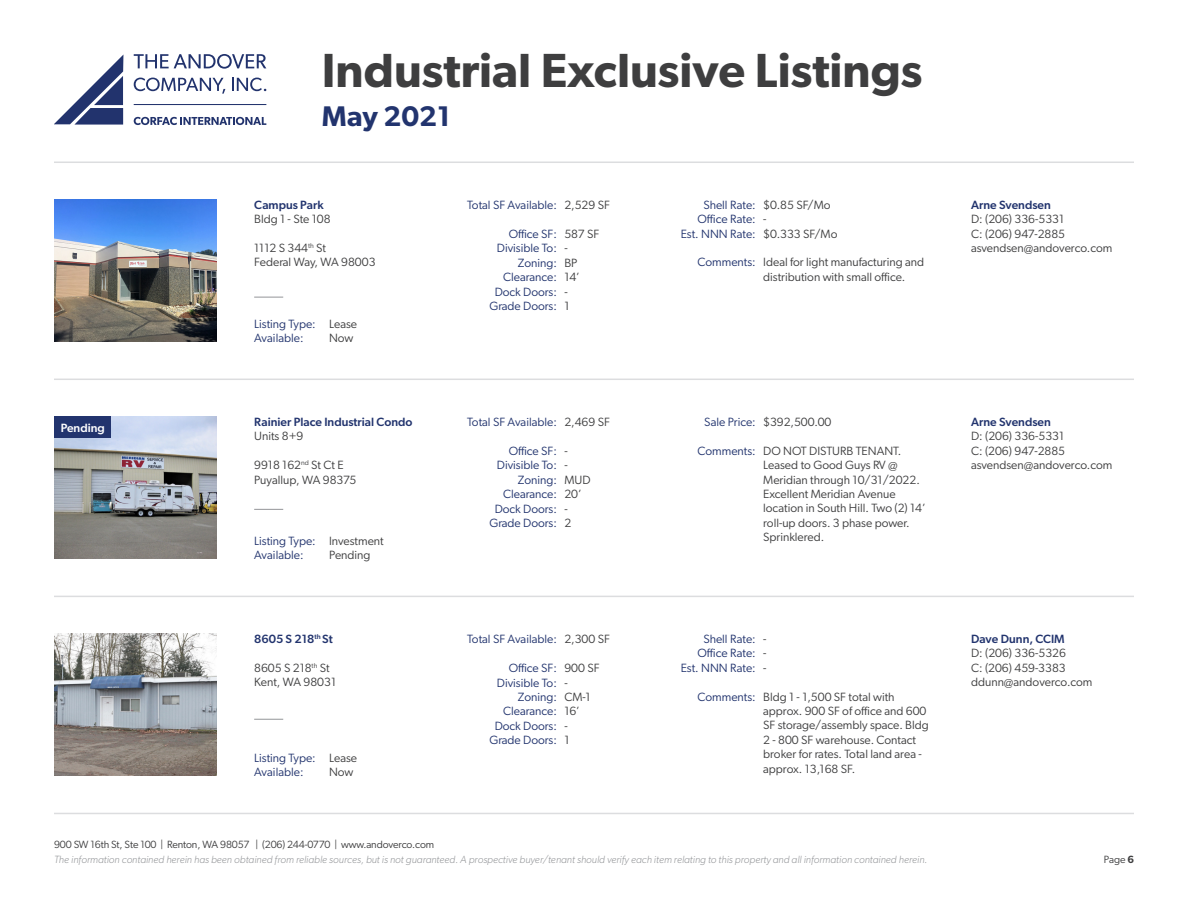
<style>
.page{position:relative;width:1188px;height:918px;background:#fff}
.page>*{position:absolute;margin:0;border:0;box-sizing:border-box;transform-origin:0 0}
.t1{font:600 48px "Gibson";color:#3e3e3f}
.t2{font:600 28.5px "Gibson";color:#22346e}
.t3{font:12px/14.4px "Gibson";color:#3e3e3f}
.t4{font:12px "Gibson";color:#22346e}
.t5{font:500 12px "Gibson";color:#22346e}
.t6{font:500 12px "Gibson";color:#fff}
.t7{font:italic 300 10.5px "Gibson";color:#939598}
.t8{font:10.5px "Gibson";letter-spacing:-.01em;color:#3e3e3f}
.s1{font-weight:600}
</style>
<div class="page">
<svg style="left:54px;top:55px;width:69px;height:70px"></svg>
<svg style="left:134px;top:54px;width:132px;height:15px"></svg>
<hr style="left:134px;top:104px;width:132px;height:1px;background:#22336d">
<svg style="left:134px;top:117px;width:132px;height:8px"></svg>
<svg style="left:134px;top:78px;width:91px;height:16px"></svg>
<svg style="left:232px;top:78px;width:34px;height:13px"></svg>
<hr style="left:54px;top:162px;width:1080px;height:1px;background:#dcdddf">
<hr style="left:54px;top:379px;width:1080px;height:1px;background:#dcdddf">
<hr style="left:54px;top:596px;width:1080px;height:1px;background:#dcdddf">
<img style="left:54px;top:633px;width:162px;height:143px">
<svg style="left:254px;top:719px;width:29px;height:1px"></svg>
<hr style="left:54px;top:813px;width:1080px;height:1px;background:#dcdddf">
<img style="left:54px;top:416px;width:162px;height:143px">
<svg style="left:254px;top:509px;width:29px;height:1px"></svg>
<div style="left:54px;top:416px;width:56px;height:22px;background:#22346e"></div>
<img style="left:54px;top:199px;width:162px;height:143px">
<svg style="left:254px;top:297px;width:29px;height:1px"></svg>
<h1 class="t1" style="left:322px;top:42px;width:602px">Industrial Exclusive Listings</h1>
<h2 class="t2" style="left:322px;top:100px;width:130px">May 2021</h2>
<p class="t5" style="left:254px;top:198px;width:71px">Campus Park</p>
<p class="t3" style="left:254px;top:212px;width:78px">Bldg 1 - Ste 108</p>
<p class="t3" style="left:254px;top:241px;width:73px">1112 S 344<sup>th</sup> St</p>
<p class="t3" style="left:254px;top:255px;width:123px">Federal Way, WA 98003</p>
<p class="t6" style="left:61px;top:421px;width:46px">Pending</p>
<p class="t4" style="left:254px;top:316px;width:63px">Listing Type:</p>
<p class="t4" style="left:254px;top:331px;width:51px">Available:</p>
<p class="t3" style="left:329px;top:316px;width:30px">Lease</p>
<p class="t3" style="left:329px;top:331px;width:26px">Now</p>
<p class="t5" style="left:254px;top:415px;width:160px">Rainier Place Industrial Condo</p>
<p class="t3" style="left:254px;top:429px;width:51px">Units 8+9</p>
<p class="t3" style="left:254px;top:458px;width:91px">9918 162<sup>nd</sup> St Ct E</p>
<p class="t3" style="left:254px;top:472px;width:104px">Puyallup, WA 98375</p>
<p class="t4" style="left:254px;top:533px;width:63px">Listing Type:</p>
<p class="t4" style="left:254px;top:548px;width:51px">Available:</p>
<p class="t3" style="left:329px;top:533px;width:56px">Investment</p>
<p class="t3" style="left:329px;top:548px;width:43px">Pending</p>
<p class="t5" style="left:254px;top:632px;width:80px">8605 S 218<sup>th</sup> St</p>
<p class="t3" style="left:254px;top:660px;width:77px">8605 S 218<sup>th</sup> St</p>
<p class="t3" style="left:254px;top:675px;width:83px">Kent, WA 98031</p>
<p class="t4" style="left:254px;top:750px;width:63px">Listing Type:</p>
<p class="t4" style="left:254px;top:765px;width:51px">Available:</p>
<p class="t3" style="left:329px;top:750px;width:30px">Lease</p>
<p class="t3" style="left:329px;top:765px;width:26px">Now</p>
<p class="t8" style="left:54px;top:838px;width:382px">900 SW 16th St, Ste 100 | Renton, WA 98057 | (206) 244-0770 | www.andoverco.com</p>
<p class="t4" style="left:467px;top:198px;width:91px">Total SF Available:</p>
<p class="t4" style="left:509px;top:227px;width:50px">Office SF:</p>
<p class="t4" style="left:497px;top:241px;width:62px">Divisible To:</p>
<p class="t4" style="left:518px;top:255px;width:41px">Zoning:</p>
<p class="t4" style="left:503px;top:270px;width:55px">Clearance:</p>
<p class="t4" style="left:495px;top:284px;width:64px">Dock Doors:</p>
<p class="t4" style="left:489px;top:299px;width:69px">Grade Doors:</p>
<p class="t3" style="left:564px;top:198px;width:47px">2,529 SF</p>
<p class="t3" style="left:564px;top:226px;width:36px">587 SF</p>
<p class="t3" style="left:564px;top:241px;width:5px">-</p>
<p class="t3" style="left:564px;top:255px;width:14px">BP</p>
<p class="t3" style="left:564px;top:270px;width:17px">14’</p>
<p class="t3" style="left:564px;top:284px;width:5px">-</p>
<p class="t3" style="left:564px;top:298px;width:7px">1</p>
<p class="t4" style="left:467px;top:415px;width:91px">Total SF Available:</p>
<p class="t4" style="left:509px;top:444px;width:50px">Office SF:</p>
<p class="t4" style="left:497px;top:458px;width:62px">Divisible To:</p>
<p class="t4" style="left:518px;top:472px;width:41px">Zoning:</p>
<p class="t4" style="left:503px;top:487px;width:55px">Clearance:</p>
<p class="t4" style="left:495px;top:501px;width:64px">Dock Doors:</p>
<p class="t4" style="left:489px;top:516px;width:69px">Grade Doors:</p>
<p class="t3" style="left:564px;top:415px;width:47px">2,469 SF</p>
<p class="t3" style="left:564px;top:444px;width:5px">-</p>
<p class="t3" style="left:564px;top:458px;width:5px">-</p>
<p class="t3" style="left:564px;top:472px;width:28px">MUD</p>
<p class="t3" style="left:564px;top:487px;width:19px">20’</p>
<p class="t3" style="left:564px;top:501px;width:5px">-</p>
<p class="t3" style="left:564px;top:516px;width:8px">2</p>
<p class="t4" style="left:467px;top:632px;width:91px">Total SF Available:</p>
<p class="t4" style="left:509px;top:661px;width:50px">Office SF:</p>
<p class="t4" style="left:497px;top:675px;width:62px">Divisible To:</p>
<p class="t4" style="left:518px;top:690px;width:41px">Zoning:</p>
<p class="t4" style="left:503px;top:704px;width:55px">Clearance:</p>
<p class="t4" style="left:495px;top:718px;width:64px">Dock Doors:</p>
<p class="t4" style="left:489px;top:733px;width:69px">Grade Doors:</p>
<p class="t3" style="left:564px;top:632px;width:47px">2,300 SF</p>
<p class="t3" style="left:564px;top:661px;width:37px">900 SF</p>
<p class="t3" style="left:564px;top:675px;width:5px">-</p>
<p class="t3" style="left:564px;top:689px;width:28px">CM-1</p>
<p class="t3" style="left:564px;top:704px;width:17px">16’</p>
<p class="t3" style="left:564px;top:718px;width:5px">-</p>
<p class="t3" style="left:564px;top:733px;width:7px">1</p>
<p class="t4" style="left:703px;top:197px;width:54px">Shell Rate:</p>
<p class="t4" style="left:698px;top:212px;width:60px">Office Rate:</p>
<p class="t4" style="left:681px;top:226px;width:77px">Est. NNN Rate:</p>
<p class="t4" style="left:698px;top:255px;width:60px">Comments:</p>
<p class="t3" style="left:763px;top:197px;width:69px">$0.85 SF/Mo</p>
<p class="t3" style="left:763px;top:212px;width:5px">-</p>
<p class="t3" style="left:763px;top:226px;width:76px">$0.333 SF/Mo</p>
<p class="t3" style="left:763px;top:255px;width:162px">Ideal for light manufacturing and distribution with small office.</p>
<p class="t4" style="left:704px;top:415px;width:53px">Sale Price:</p>
<p class="t4" style="left:698px;top:443px;width:60px">Comments:</p>
<p class="t3" style="left:763px;top:414px;width:70px">$392,500.00</p>
<p class="t3" style="left:763px;top:443px;width:164px">DO NOT DISTURB TENANT.<br>Leased to Good Guys RV @<br>Meridian through 10/31/2022.<br>Excellent Meridian Avenue location in South Hill. Two (2) 14’ roll-up doors. 3 phase power.<br>Sprinklered.</p>
<p class="t4" style="left:703px;top:632px;width:54px">Shell Rate:</p>
<p class="t4" style="left:698px;top:646px;width:60px">Office Rate:</p>
<p class="t4" style="left:681px;top:660px;width:77px">Est. NNN Rate:</p>
<p class="t4" style="left:698px;top:689px;width:60px">Comments:</p>
<p class="t3" style="left:763px;top:632px;width:5px">-</p>
<p class="t3" style="left:763px;top:646px;width:5px">-</p>
<p class="t3" style="left:763px;top:660px;width:5px">-</p>
<p class="t3" style="left:763px;top:689px;width:167px">Bldg 1 - 1,500 SF total with approx. 900 SF of office and 600<br>SF storage/assembly space. Bldg<br>2 - 800 SF warehouse. Contact broker for rates. Total land area - approx. 13,168 SF.</p>
<p class="t5" style="left:971px;top:198px;width:81px">Arne Svendsen</p>
<p class="t3" style="left:971px;top:212px;width:95px">D: (206) 336-5331</p>
<p class="t3" style="left:971px;top:226px;width:96px">C: (206) 947-2885</p>
<p class="t3" style="left:971px;top:241px;width:143px">asvendsen@andoverco.com</p>
<p class="t5" style="left:971px;top:415px;width:81px">Arne Svendsen</p>
<p class="t3" style="left:971px;top:429px;width:95px">D: (206) 336-5331</p>
<p class="t3" style="left:971px;top:443px;width:96px">C: (206) 947-2885</p>
<p class="t3" style="left:971px;top:458px;width:143px">asvendsen@andoverco.com</p>
<p class="t5" style="left:971px;top:632px;width:95px">Dave Dunn, CCIM</p>
<p class="t3" style="left:971px;top:646px;width:96px">D: (206) 336-5326</p>
<p class="t3" style="left:971px;top:660px;width:96px">C: (206) 459-3383</p>
<p class="t3" style="left:971px;top:675px;width:123px">ddunn@andoverco.com</p>
<p class="t7" style="left:54px;top:853px;width:875px">The information contained herein has been obtained from reliable sources, but is not guaranteed. A prospective buyer/tenant should verify each item relating to this property and all information contained herein.</p>
<p class="t8" style="left:1104px;top:853px;width:32px">Page <span class="s1">6</span></p>
</div>
